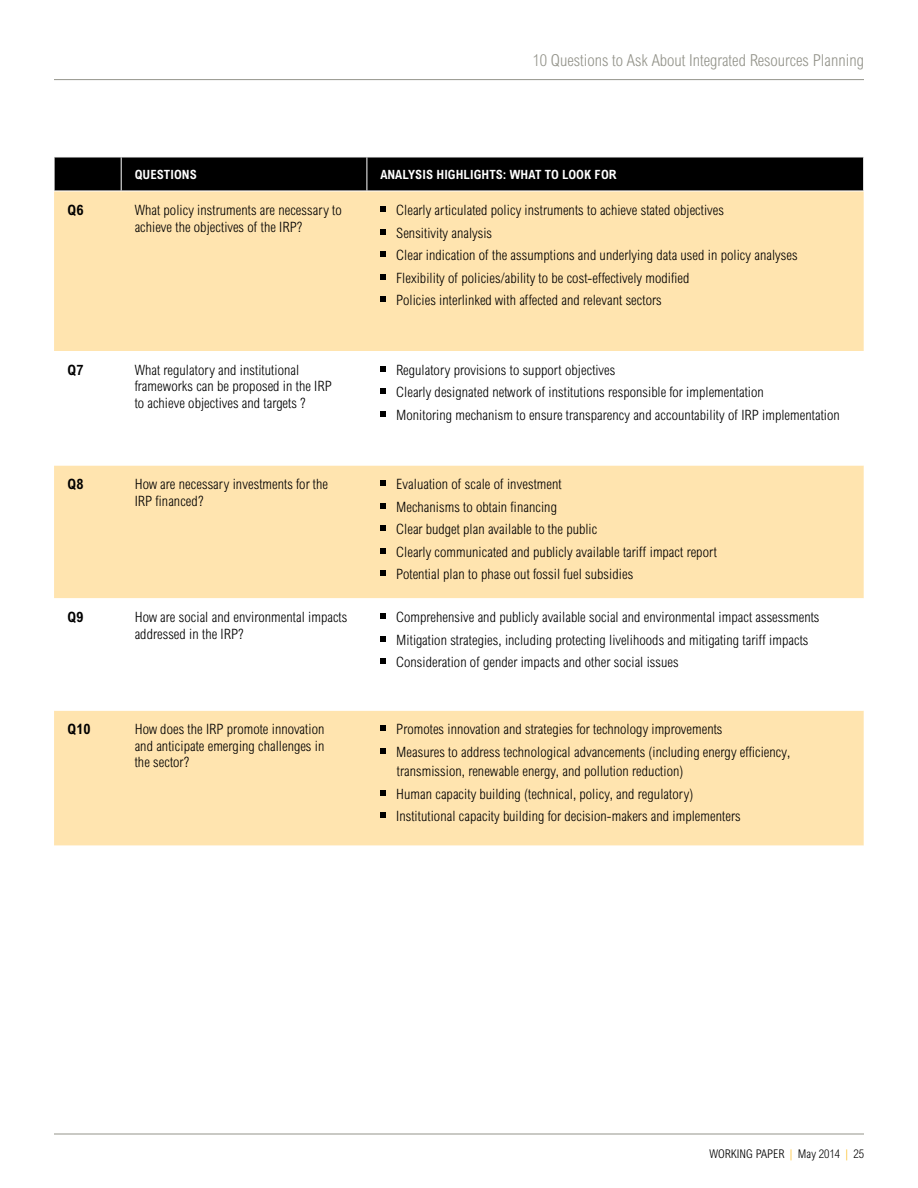
<style>
.page{position:relative;width:918px;height:1188px;background:#fff}
.page>*{position:absolute;margin:0;border:0;box-sizing:border-box;transform-origin:0 0}
.t1{font:300 condensed 16.5px "Arial MT Std";color:#94948b}
.t2{font:300 condensed 14.25px/22.5px "Arial MT Std";letter-spacing:.005em;color:#000}
.t3{font:700 condensed 14.25px "Arial MT Std";letter-spacing:.005em;color:#000}
.t4{font:700 condensed 12.75px "Arial MT Std";letter-spacing:.005em;color:#fff}
.t5{font:300 condensed 12px "Arial MT Std";color:#000}
.s1{color:#fdb913}
</style>
<div class="page">
<hr style="left:54px;top:79px;width:810px;height:1px;background:#94948b">
<hr style="left:54px;top:1134px;width:810px;height:1px;background:#94948b">
<div style="left:55px;top:158px;width:808px;height:33px;background:#000"></div>
<div style="left:54px;top:192px;width:810px;height:159px;background:#ffe4af"></div>
<svg style="left:54px;top:465px;width:810px;height:381px;fill:#ffe4af"></svg>
<hr style="left:121px;top:157px;width:1px;height:34px;background:#fff">
<hr style="left:367px;top:157px;width:1px;height:34px;background:#fff">
<svg style="left:380px;top:206px;width:6px;height:6px"></svg>
<svg style="left:380px;top:229px;width:6px;height:6px"></svg>
<svg style="left:380px;top:251px;width:6px;height:6px"></svg>
<svg style="left:380px;top:274px;width:6px;height:6px"></svg>
<svg style="left:380px;top:296px;width:6px;height:6px"></svg>
<svg style="left:380px;top:366px;width:6px;height:6px"></svg>
<svg style="left:380px;top:388px;width:6px;height:6px"></svg>
<svg style="left:380px;top:411px;width:6px;height:6px"></svg>
<svg style="left:380px;top:480px;width:6px;height:6px"></svg>
<svg style="left:380px;top:503px;width:6px;height:6px"></svg>
<svg style="left:380px;top:525px;width:6px;height:6px"></svg>
<svg style="left:380px;top:548px;width:6px;height:6px"></svg>
<svg style="left:380px;top:570px;width:6px;height:6px"></svg>
<svg style="left:380px;top:613px;width:6px;height:6px"></svg>
<svg style="left:380px;top:636px;width:6px;height:6px"></svg>
<svg style="left:380px;top:658px;width:6px;height:6px"></svg>
<svg style="left:380px;top:725px;width:6px;height:6px"></svg>
<svg style="left:380px;top:748px;width:6px;height:6px"></svg>
<svg style="left:380px;top:790px;width:6px;height:6px"></svg>
<svg style="left:380px;top:812px;width:6px;height:6px"></svg>
<p class="t1" style="left:533px;top:51px;width:333px">10 Questions to Ask About Integrated Resources Planning</p>
<p class="t4" style="left:135px;top:167px;width:64px">QUESTIONS</p>
<p class="t4" style="left:380px;top:167px;width:238px">ANALYSIS HIGHLIGHTS: WHAT TO LOOK FOR</p>
<p class="t3" style="left:68px;top:202px;width:17px">Q6</p>
<p class="t2" style="left:135px;top:202px;width:209px;line-height:16.5px">What policy instruments are necessary to achieve the objectives of the IRP?</p>
<p class="t2" style="left:396px;top:199px;width:403px">Clearly articulated policy instruments to achieve stated objectives<br>Sensitivity analysis<br>Clear indication of the assumptions and underlying data used in policy analyses Flexibility of policies/ability to be cost-effectively modified<br>Policies interlinked with affected and relevant sectors</p>
<p class="t3" style="left:68px;top:361px;width:17px">Q7</p>
<p class="t2" style="left:135px;top:362px;width:199px;line-height:16.5px">What regulatory and institutional frameworks can be proposed in the IRP to achieve objectives and targets ?</p>
<p class="t2" style="left:396px;top:359px;width:445px">Regulatory provisions to support objectives<br>Clearly designated network of institutions responsible for implementation<br>Monitoring mechanism to ensure transparency and accountability of IRP implementation</p>
<p class="t3" style="left:68px;top:476px;width:17px">Q8</p>
<p class="t2" style="left:135px;top:476px;width:195px;line-height:16.5px">How are necessary investments for the<br>IRP financed?</p>
<p class="t2" style="left:396px;top:473px;width:322px">Evaluation of scale of investment<br>Mechanisms to obtain financing<br>Clear budget plan available to the public<br>Clearly communicated and publicly available tariff impact report Potential plan to phase out fossil fuel subsidies</p>
<p class="t3" style="left:68px;top:609px;width:17px">Q9</p>
<p class="t2" style="left:135px;top:609px;width:214px;line-height:16.5px">How are social and environmental impacts addressed in the IRP?</p>
<p class="t2" style="left:396px;top:606px;width:425px">Comprehensive and publicly available social and environmental impact assessments<br>Mitigation strategies, including protecting livelihoods and mitigating tariff impacts<br>Consideration of gender impacts and other social issues</p>
<p class="t3" style="left:68px;top:721px;width:25px">Q10</p>
<p class="t2" style="left:135px;top:721px;width:191px;line-height:16.5px;text-align:justify">How does the IRP promote innovation and anticipate emerging challenges in the sector?</p>
<p class="t2" style="left:396px;top:718px;width:395px">Promotes innovation and strategies for technology improvements<br>Measures to address technological advancements (including energy efficiency,</p>
<p class="t2" style="left:396px;top:760px;width:346px">transmission, renewable energy, and pollution reduction)<br>Human capacity building (technical, policy, and regulatory)<br>Institutional capacity building for decision-makers and implementers</p>
<p class="t5" style="left:710px;top:1147px;width:156px">WORKING PAPER <span class="s1">|</span> May 2014 <span class="s1">|</span> 25</p>
</div>
